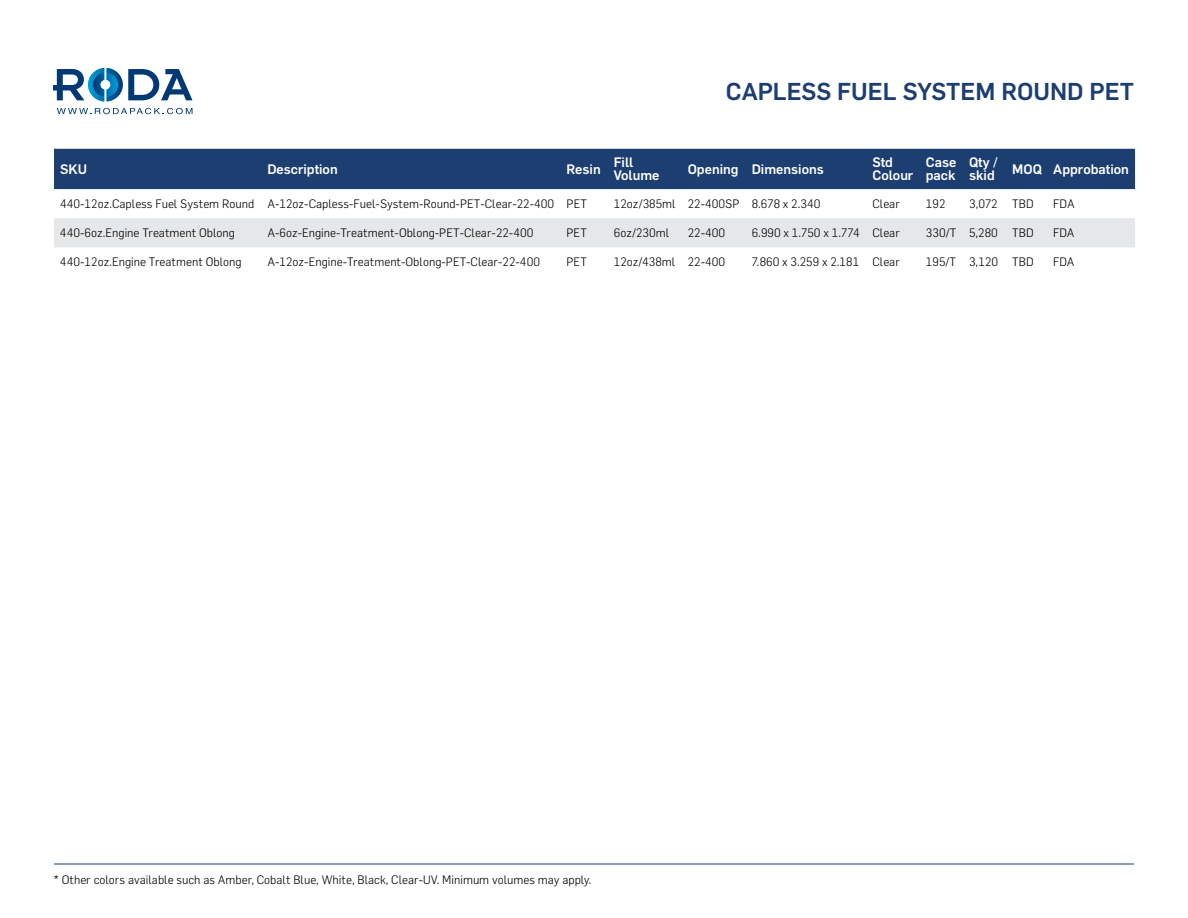
<style>
.page{position:relative;width:1188px;height:918px;background:#fff}
.page>*{position:absolute;margin:0;border:0;box-sizing:border-box;transform-origin:0 0}
.t1{font:500 24px "Flama";color:#1c3e71}
.t2{font:500 13.5px/13.5px "Flama";color:#fff}
.t3{font:300 12px "Flama";color:#000}
</style>
<div class="page">
<svg style="left:57px;top:108px;width:136px;height:6px"></svg>
<svg style="left:53px;top:68px;width:140px;height:33px"></svg>
<img style="left:88px;top:68px;width:16px;height:33px">
<img style="left:107px;top:68px;width:16px;height:33px">
<img style="left:93px;top:73px;width:11px;height:24px">
<img style="left:107px;top:73px;width:11px;height:24px">
<hr style="left:54px;top:864px;width:1080px;height:1px;background:#1c3e71">
<div style="left:54px;top:149px;width:1081px;height:40px;background:#1c3e71"></div>
<div style="left:54px;top:218px;width:1081px;height:29px;background:#e6e7e8"></div>
<h1 class="t1" style="left:726px;top:78px;width:410px">CAPLESS FUEL SYSTEM ROUND PET</h1>
<p class="t2" style="left:60px;top:162px;width:29px">SKU</p>
<p class="t2" style="left:267px;top:162px;width:72px">Description</p>
<p class="t2" style="left:567px;top:162px;width:36px">Resin</p>
<p class="t2" style="left:614px;top:155px;width:47px">Fill<br>Volume</p>
<p class="t2" style="left:688px;top:162px;width:138px">Opening Dimensions</p>
<p class="t2" style="left:872px;top:155px;width:43px">Std<br>Colour</p>
<p class="t2" style="left:926px;top:155px;width:32px">Case pack</p>
<p class="t2" style="left:969px;top:155px;width:30px">Qty / skid</p>
<p class="t2" style="left:1012px;top:162px;width:118px">MOQ Approbation</p>
<p class="t3" style="left:60px;top:196px;width:528px">440-12oz.Capless Fuel System Round A-12oz-Capless-Fuel-System-Round-PET-Clear-22-400 PET</p>
<p class="t3" style="left:614px;top:196px;width:208px">12oz/385ml 22-400SP 8.678 x 2.340</p>
<p class="t3" style="left:872px;top:196px;width:29px">Clear</p>
<p class="t3" style="left:926px;top:196px;width:21px">192</p>
<p class="t3" style="left:969px;top:196px;width:66px">3,072 TBD</p>
<p class="t3" style="left:1053px;top:196px;width:23px">FDA</p>
<p class="t3" style="left:60px;top:226px;width:177px">440-6oz.Engine Treatment Oblong</p>
<p class="t3" style="left:267px;top:226px;width:268px">A-6oz-Engine-Treatment-Oblong-PET-Clear-22-400</p>
<p class="t3" style="left:567px;top:226px;width:22px">PET</p>
<p class="t3" style="left:614px;top:226px;width:57px">6oz/230ml</p>
<p class="t3" style="left:688px;top:226px;width:39px">22-400</p>
<p class="t3" style="left:752px;top:226px;width:150px">6.990 x 1.750 x 1.774 Clear</p>
<p class="t3" style="left:926px;top:226px;width:109px">330/T 5,280 TBD</p>
<p class="t3" style="left:1053px;top:226px;width:23px">FDA</p>
<p class="t3" style="left:60px;top:255px;width:183px">440-12oz.Engine Treatment Oblong</p>
<p class="t3" style="left:267px;top:255px;width:274px">A-12oz-Engine-Treatment-Oblong-PET-Clear-22-400</p>
<p class="t3" style="left:566px;top:255px;width:22px">PET</p>
<p class="t3" style="left:614px;top:255px;width:113px">12oz/438ml 22-400</p>
<p class="t3" style="left:752px;top:255px;width:150px">7.860 x 3.259 x 2.181 Clear</p>
<p class="t3" style="left:926px;top:255px;width:109px">195/T 3,120 TBD</p>
<p class="t3" style="left:1053px;top:255px;width:23px">FDA</p>
<p class="t3" style="left:54px;top:872px;width:539px">* Other colors available such as Amber, Cobalt Blue, White, Black, Clear-UV. Minimum volumes may apply.</p>
</div>
